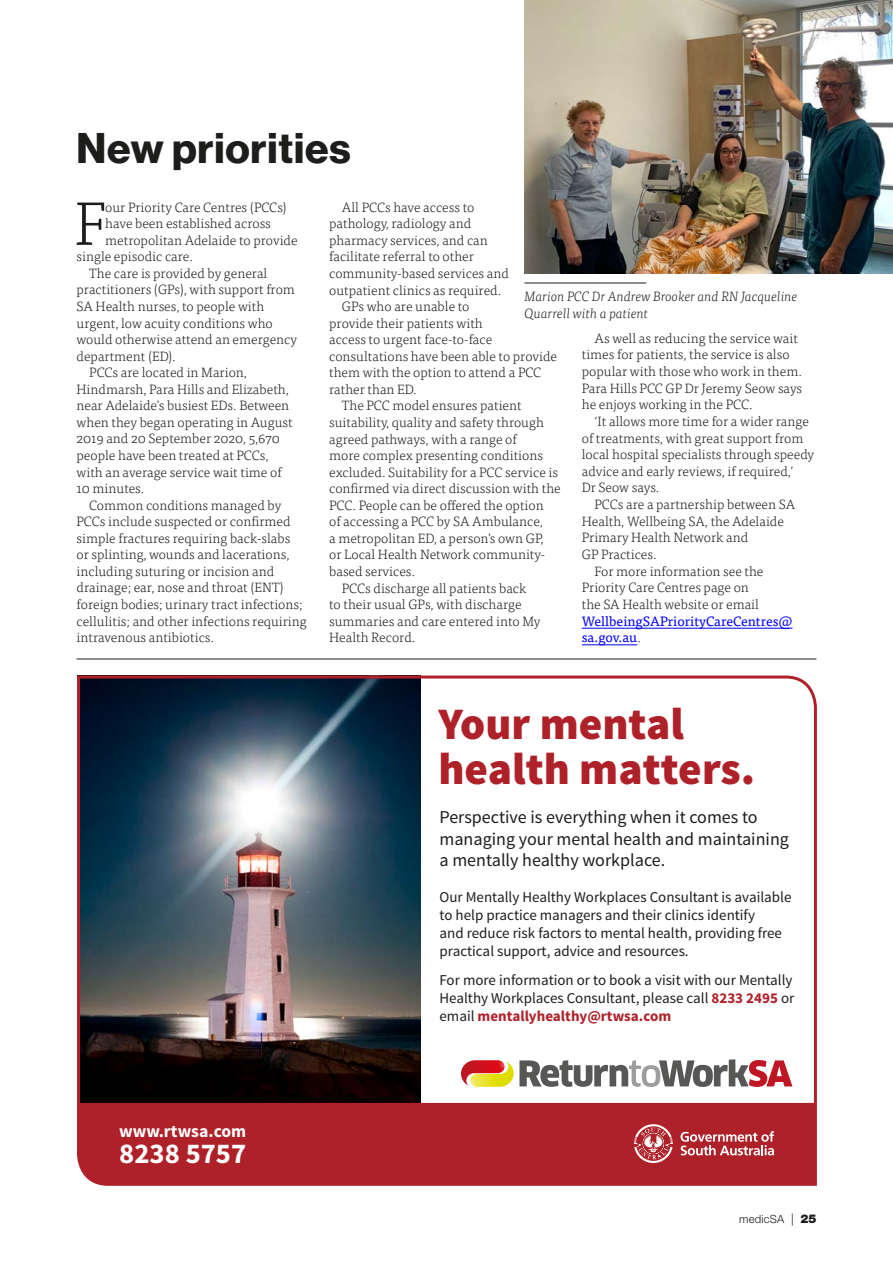
<style>
.page{position:relative;width:893px;height:1263px;background:#fff}
.page>*{position:absolute;margin:0;border:0;box-sizing:border-box;transform-origin:0 0}
.t1{font:300 61.65px "Tisa Pro";color:#1d1d1b}
.t2{font:900 45px/45px "Source Sans Pro";color:#af2129}
.t3{font:42px "N Haas Grotesk DS Pro 75 Bd";letter-spacing:.02em;color:#1d1d1b}
.t4{font:700 28.65px "Source Sans Pro";color:#fff}
.t5{font:18px/21.6px "Source Sans Pro";color:#1d1d1b}
.t6{font:700 17.55px "Source Sans Pro";color:#fff}
.t7{font:15px/18px "Source Sans Pro";color:#1d1d1b}
.t8{font:300 13.5px/16.6px "Tisa Pro";color:#1d1d1b}
.t9{font:italic 300 13.5px/16.5px "Tisa Pro";color:#1d1d1b}
.t10{font:13.5px/16.6px "Tisa Pro";color:#00f}
.t11{font:300 11.25px "Helvetica Neue";letter-spacing:.02em;color:#1d1d1b}
.s1{font-weight:300;color:#1d1d1b}
.s2{font-weight:700;color:#af2129}
.s3{font-size:12px}
.s4{font-weight:900;font-size:12px}
</style>
<div class="page">
<svg style="left:77px;top:675px;width:740px;height:511px"></svg>
<div style="left:79px;top:1103px;width:736px;height:81px;background:#af2129"></div>
<svg style="left:680px;top:1131px;width:94px;height:24px"></svg>
<svg style="left:634px;top:1124px;width:39px;height:39px;background:#c76469"></svg>
<svg style="left:461px;top:1059px;width:331px;height:28px"></svg>
<hr style="left:77px;top:659px;width:739px;height:1px;background:#1d1d1b">
<img style="left:524px;top:0;width:369px;height:274px">
<hr style="left:582px;top:628px;width:210px;height:1px;background:#00f">
<hr style="left:582px;top:644px;width:55px;height:1px;background:#00f">
<hr style="left:524px;top:283px;width:122px;height:1px;background:#1d1d1b">
<h3 class="t3" style="left:77px;top:123px;width:276px">New priorities</h3>
<h1 class="t1" style="left:74px;top:181px;width:33px">F</h1>
<p class="t8" style="left:105px;top:198px;width:183px">our Priority Care Centres (PCCs)</p>
<p class="t8" style="left:105px;top:215px;width:167px">have been established across</p>
<p class="t8" style="left:105px;top:231px;width:194px">metropolitan Adelaide to provide</p>
<p class="t8" style="left:77px;top:248px;width:118px">single episodic care.</p>
<p class="t8" style="left:89px;top:264px;width:180px">The care is provided by general</p>
<p class="t8" style="left:77px;top:281px;width:220px">practitioners (GPs), with support from</p>
<p class="t8" style="left:77px;top:297px;width:189px">SA Health nurses, to people with</p>
<p class="t8" style="left:77px;top:314px;width:198px">urgent, low acuity conditions who</p>
<p class="t8" style="left:77px;top:330px;width:222px">would otherwise attend an emergency</p>
<p class="t8" style="left:77px;top:347px;width:101px">department (ED).</p>
<p class="t8" style="left:89px;top:364px;width:159px">PCCs are located in Marion,</p>
<p class="t8" style="left:77px;top:380px;width:214px">Hindmarsh, Para Hills and Elizabeth,</p>
<p class="t8" style="left:77px;top:397px;width:214px">near Adelaide’s busiest EDs. Between</p>
<p class="t8" style="left:77px;top:413px;width:218px">when they began operating in August</p>
<p class="t8" style="left:77px;top:430px;width:205px">2019 and 20 September 2020, 5,670</p>
<p class="t8" style="left:77px;top:446px;width:194px">people have been treated at PCCs,</p>
<p class="t8" style="left:77px;top:463px;width:207px">with an average service wait time of</p>
<p class="t8" style="left:77px;top:479px;width:69px">10 minutes.</p>
<p class="t8" style="left:89px;top:496px;width:194px">Common conditions managed by</p>
<p class="t8" style="left:77px;top:513px;width:216px">PCCs include suspected or confirmed</p>
<p class="t8" style="left:77px;top:529px;width:215px">simple fractures requiring back-slabs</p>
<p class="t8" style="left:77px;top:546px;width:214px">or splinting, wounds and lacerations,</p>
<p class="t8" style="left:77px;top:562px;width:199px">including suturing or incision and</p>
<p class="t8" style="left:77px;top:579px;width:208px">drainage; ear, nose and throat (ENT)</p>
<p class="t8" style="left:77px;top:595px;width:228px">foreign bodies; urinary tract infections;</p>
<p class="t8" style="left:77px;top:612px;width:232px">cellulitis; and other infections requiring</p>
<p class="t8" style="left:77px;top:628px;width:139px">intravenous antibiotics.</p>
<p class="t8" style="left:342px;top:198px;width:134px">All PCCs have access to</p>
<p class="t8" style="left:329px;top:215px;width:144px">pathology, radiology and</p>
<p class="t8" style="left:329px;top:231px;width:160px">pharmacy services, and can</p>
<p class="t8" style="left:329px;top:248px;width:146px">facilitate referral to other</p>
<p class="t8" style="left:329px;top:264px;width:181px">community-based services and</p>
<p class="t8" style="left:329px;top:281px;width:174px">outpatient clinics as required.</p>
<p class="t8" style="left:342px;top:297px;width:129px">GPs who are unable to</p>
<p class="t8" style="left:329px;top:314px;width:155px">provide their patients with</p>
<p class="t8" style="left:329px;top:331px;width:165px">access to urgent face-to-face</p>
<p class="t8" style="left:329px;top:347px;width:229px">consultations have been able to provide</p>
<p class="t8" style="left:329px;top:364px;width:214px">them with the option to attend a PCC</p>
<p class="t8" style="left:329px;top:380px;width:89px">rather than ED.</p>
<p class="t8" style="left:342px;top:397px;width:181px">The PCC model ensures patient</p>
<p class="t8" style="left:329px;top:413px;width:216px">suitability, quality and safety through</p>
<p class="t8" style="left:329px;top:430px;width:189px">agreed pathways, with a range of</p>
<p class="t8" style="left:329px;top:446px;width:215px">more complex presenting conditions</p>
<p class="t8" style="left:329px;top:463px;width:230px">excluded. Suitability for a PCC service is</p>
<p class="t8" style="left:329px;top:480px;width:233px">confirmed via direct discussion with the</p>
<p class="t8" style="left:329px;top:496px;width:216px">PCC. People can be offered the option</p>
<p class="t8" style="left:329px;top:513px;width:215px">of accessing a PCC by SA Ambulance,</p>
<p class="t8" style="left:329px;top:529px;width:216px">a metropolitan ED, a person’s own GP,</p>
<p class="t8" style="left:329px;top:546px;width:218px">or Local Health Network community-</p>
<p class="t8" style="left:329px;top:562px;width:88px">based services.</p>
<p class="t8" style="left:342px;top:579px;width:186px">PCCs discharge all patients back</p>
<p class="t8" style="left:329px;top:595px;width:194px">to their usual GPs, with discharge</p>
<p class="t8" style="left:329px;top:612px;width:213px">summaries and care entered into My</p>
<p class="t8" style="left:329px;top:629px;width:88px">Health Record.</p>
<p class="t9" style="left:524px;top:288px;width:275px">Marion PCC Dr Andrew Brooker and RN Jacqueline<br>Quarrell with a patient</p>
<p class="t8" style="left:582px;top:329px;width:222px;text-indent:13px">As well as reducing the service wait times for patients, the service is also popular with those who work in them.<br>Para Hills PCC GP Dr Jeremy Seow says he enjoys working in the PCC.</p>
<p class="t8" style="left:582px;top:412px;width:234px;text-indent:13px">‘It allows more time for a wider range of treatments, with great support from local hospital specialists through speedy advice and early reviews, if required,’<br>Dr Seow says.</p>
<p class="t8" style="left:595px;top:495px;width:202px">PCCs are a partnership between SA</p>
<p class="t8" style="left:582px;top:512px;width:204px">Health, Wellbeing SA, the Adelaide</p>
<p class="t8" style="left:582px;top:529px;width:168px">Primary Health Network and</p>
<p class="t8" style="left:582px;top:545px;width:76px">GP Practices.</p>
<p class="t8" style="left:595px;top:562px;width:170px">For more information see the</p>
<p class="t8" style="left:582px;top:579px;width:169px">Priority Care Centres page on</p>
<p class="t8" style="left:582px;top:595px;width:179px">the SA Health website or email</p>
<p class="t10" style="left:582px;top:612px;width:212px">WellbeingSAPriorityCareCentres@ sa.gov.au<span class="s1">.</span></p>
<h2 class="t2" style="left:438px;top:703px;width:318px">Your mental health matters.</h2>
<h3 class="t5" style="left:439px;top:807px;width:351px">Perspective is everything when it comes to managing your mental health and maintaining a mentally healthy workplace.</h3>
<p class="t7" style="left:439px;top:889px;width:353px">Our Mentally Healthy Workplaces Consultant is available to help practice managers and their clinics identify<br>and reduce risk factors to mental health, providing free practical support, advice and resources.</p>
<p class="t7" style="left:439px;top:971px;width:356px;text-align:justify">For more information or to book a visit with our Mentally Healthy Workplaces Consultant, please call <span class="s2">8233 2495</span> or email <span class="s2">mentallyhealthy@rtwsa.com</span></p>
<p class="t6" style="left:119px;top:1120px;width:128px">www.rtwsa.com</p>
<h3 class="t4" style="left:119px;top:1135px;width:128px">8238 5757</h3>
<p class="t11" style="left:739px;top:1212px;width:79px">medicSA <span class="s3">|</span> <span class="s4">25</span></p>
</div>
